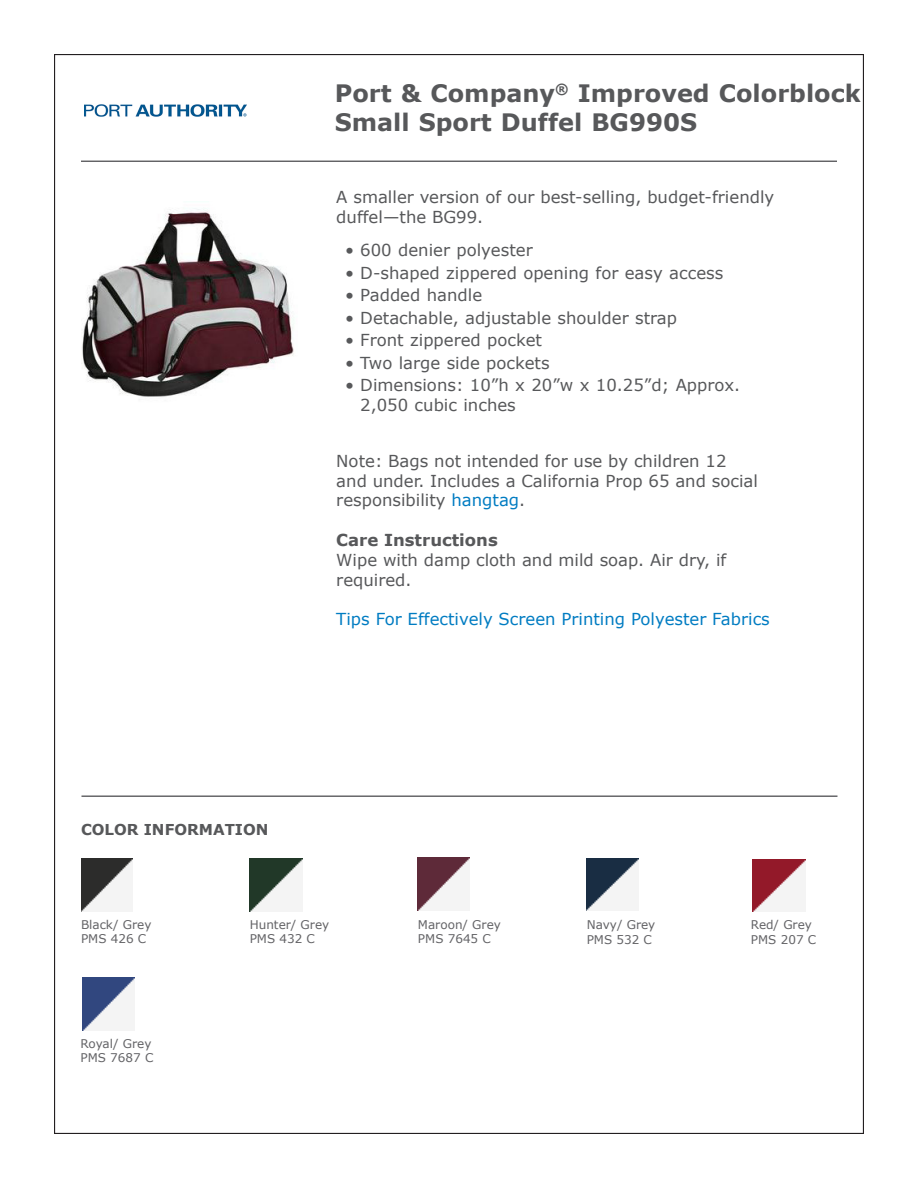
<style>
.page{position:relative;width:918px;height:1188px;background:#fff}
.page>*{position:absolute;margin:0;border:0;box-sizing:border-box;transform-origin:0 0}
.Product_Head{font:700 24px/28.8px "Verdana";color:#57585a}
.Description_bottom{font:16.5px/19.8px "Verdana";color:#57585a}
.Description{font:16.5px/19.8px "Verdana";color:#57585a}
.Description-2{font:16.5px "Verdana";color:#007cc2}
.Care_instructions_Pa{font:16.5px/19.8px "Verdana";color:#57585a}
.Care_instructions_Pa-2{font:700 16.5px "Verdana";color:#57585a}
.Subhead{font:700 15px "Verdana";color:#57585a}
.Swatch_color_name{font:12px/14.4px "Verdana";color:#636366}
.s1{color:#007cc2}
</style>
<div class="page">
<hr style="left:81px;top:161px;width:756px;height:1px;background:#636366">
<img style="left:753px;top:859px;width:52px;height:53px">
<img style="left:81px;top:859px;width:52px;height:52px">
<img style="left:250px;top:859px;width:52px;height:52px">
<hr style="left:81px;top:795px;width:756px;height:2px;background:#636366">
<img style="left:81px;top:208px;width:213px;height:189px">
<img style="left:418px;top:858px;width:52px;height:52px">
<img style="left:587px;top:858px;width:51px;height:52px">
<img style="left:82px;top:978px;width:53px;height:52px">
<img style="left:85px;top:104px;width:162px;height:13px">
<p class="Product_Head" style="left:335px;top:79px;width:528px">Port &amp; Company<sup>®</sup> Improved Colorblock<br>Small Sport Duffel BG990S</p>
<p class="Description" style="left:336px;top:187px;width:440px">A smaller version of our best-selling, budget-friendly duffel—the BG99.</p>
<p class="Description_bottom" style="left:345px;top:240px;width:189px">• 600 denier polyester</p>
<p class="Description_bottom" style="left:345px;top:263px;width:380px">• D-shaped zippered opening for easy access</p>
<p class="Description_bottom" style="left:345px;top:285px;width:138px">• Padded handle</p>
<p class="Description_bottom" style="left:345px;top:308px;width:333px">• Detachable, adjustable shoulder strap</p>
<p class="Description_bottom" style="left:345px;top:330px;width:198px">• Front zippered pocket</p>
<p class="Description_bottom" style="left:345px;top:353px;width:206px">• Two large side pockets</p>
<p class="Description_bottom" style="left:360px;top:375px;width:381px;text-indent:-15px">• Dimensions: 10”h x 20”w x 10.25”d; Approx.<br>2,050 cubic inches</p>
<p class="Description_bottom" style="left:336px;top:451px;width:423px">Note: Bags not intended for use by children 12 and under. Includes a California Prop 65 and social responsibility <span class="s1">hangtag</span>.</p>
<p class="Care_instructions_Pa-2" style="left:336px;top:528px;width:163px">Care Instructions</p>
<p class="Care_instructions_Pa" style="left:336px;top:550px;width:392px">Wipe with damp cloth and mild soap. Air dry, if required.</p>
<p class="Description-2" style="left:336px;top:608px;width:435px">Tips For Effectively Screen Printing Polyester Fabrics</p>
<p class="Subhead" style="left:81px;top:819px;width:189px">COLOR INFORMATION</p>
<p class="Swatch_color_name" style="left:81px;top:917px;width:72px">Black/ Grey<br>PMS 426 C</p>
<p class="Swatch_color_name" style="left:250px;top:917px;width:81px">Hunter/ Grey<br>PMS 432 C</p>
<p class="Swatch_color_name" style="left:80px;top:1036px;width:74px">Royal/ Grey<br>PMS 7687 C</p>
<p class="Swatch_color_name" style="left:418px;top:917px;width:84px">Maroon/ Grey<br>PMS 7645 C</p>
<p class="Swatch_color_name" style="left:587px;top:918px;width:70px">Navy/ Grey<br>PMS 532 C</p>
<p class="Swatch_color_name" style="left:751px;top:918px;width:67px">Red/ Grey<br>PMS 207 C</p>
</div>
